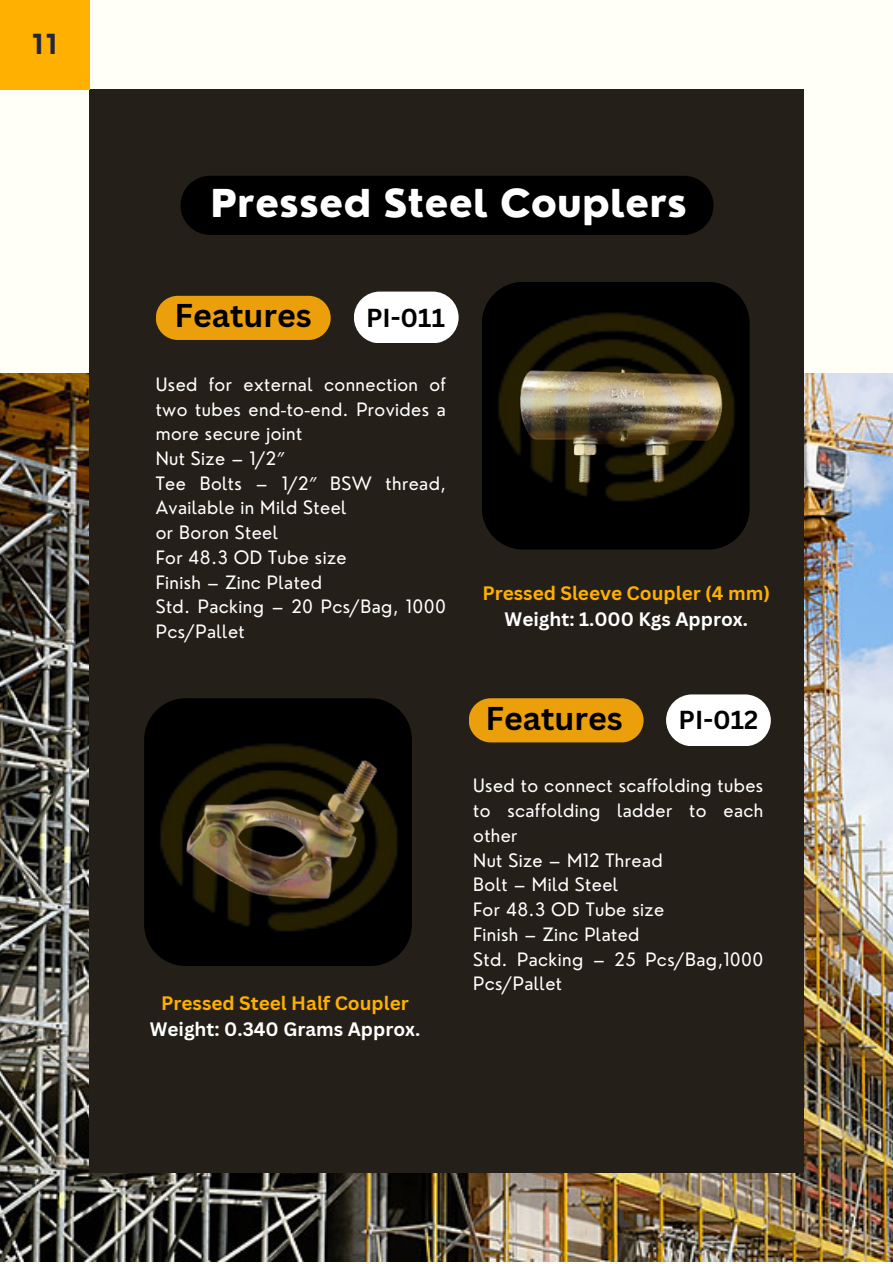
<style>
.page{position:relative;width:893px;height:1264px;background:#fff}
.page>*{position:absolute;margin:0;border:0;box-sizing:border-box;transform-origin:0 0}
.t1{font:800 37.5px "Nourd";color:#fff}
.t2{font:700 32.1px "Canva Sans";color:#000}
.t3{font:700 27px "Nourd";color:#22263e}
.t4{font:700 25.35px "Canva Sans";color:#000}
.t5{font:700 18.9px "Canva Sans";color:#ffb000}
.t6{font:700 18.9px "Canva Sans";color:#fff}
.t7{font:18px/24.8px "Nourd";letter-spacing:.02em;color:#fff}
.s1{font-family:"Noto Sans"}
</style>
<div class="page">
<div style="left:0;top:0;width:892px;height:1262px;background:#fffef7"></div>
<img style="left:0;top:373px;width:892px;height:888px">
<div style="left:89px;top:89px;width:714px;height:1084px;background:#251f19"></div>
<div style="left:0;top:0;width:89px;height:89px;background:#ffb000"></div>
<svg style="left:483px;top:282px;width:264px;height:267px;background:#030202"></svg>
<svg style="left:156px;top:953px;width:244px;height:13px;background:#020201"></svg>
<div style="left:180px;top:176px;width:533px;height:59px;background:#000;border-radius:30px"></div>
<div style="left:468px;top:698px;width:175px;height:44px;background:#eb9f0b;border-radius:22px"></div>
<div style="left:156px;top:296px;width:174px;height:44px;background:#eb9f0b;border-radius:22px"></div>
<div style="left:354px;top:291px;width:104px;height:52px;background:#fff;border-radius:26px"></div>
<div style="left:666px;top:694px;width:104px;height:52px;background:#fff;border-radius:26px"></div>
<img style="left:510px;top:516px;width:239px;height:6px">
<img style="left:482px;top:303px;width:268px;height:213px">
<img style="left:144px;top:733px;width:268px;height:213px">
<p class="t3" style="left:32px;top:27px;width:26px">11</p>
<p class="t1" style="left:211px;top:179px;width:478px">Pressed Steel Couplers</p>
<p class="t2" style="left:175px;top:292px;width:139px">Features</p>
<p class="t4" style="left:366px;top:300px;width:80px">PI-011</p>
<p class="t7" style="left:156px;top:371px;width:291px;text-align:justify">Used for external connection of two tubes end-to-end. Provides a more secure joint</p>
<p class="t7" style="left:156px;top:446px;width:130px">Nut Size – 1/2<span class="s1">″</span></p>
<p class="t7" style="left:156px;top:470px;width:291px">Tee Bolts – 1/2<span class="s1">″</span> BSW thread,<br>Available in Mild Steel</p>
<p class="t7" style="left:156px;top:520px;width:124px">or Boron Steel</p>
<p class="t7" style="left:156px;top:545px;width:192px">For 48.3 OD Tube size</p>
<p class="t7" style="left:156px;top:569px;width:168px">Finish – Zinc Plated</p>
<p class="t7" style="left:156px;top:594px;width:291px">Std. Packing – 20 Pcs/Bag, 1000<br>Pcs/Pallet</p>
<p class="t5" style="left:161px;top:989px;width:249px">Pressed Steel Half Coupler</p>
<p class="t6" style="left:150px;top:1015px;width:272px">Weight: 0.340 Grams Approx.</p>
<p class="t5" style="left:482px;top:580px;width:289px">Pressed Sleeve Coupler (4 mm)</p>
<p class="t6" style="left:504px;top:605px;width:245px">Weight: 1.000 Kgs Approx.</p>
<p class="t2" style="left:485px;top:695px;width:139px">Features</p>
<p class="t4" style="left:678px;top:702px;width:81px">PI-012</p>
<p class="t7" style="left:473px;top:773px;width:291px;text-align:justify">Used to connect scaffolding tubes to scaffolding ladder to each other</p>
<p class="t7" style="left:473px;top:847px;width:191px">Nut Size – M12 Thread</p>
<p class="t7" style="left:473px;top:872px;width:146px">Bolt – Mild Steel</p>
<p class="t7" style="left:473px;top:896px;width:192px">For 48.3 OD Tube size</p>
<p class="t7" style="left:473px;top:921px;width:168px">Finish – Zinc Plated</p>
<p class="t7" style="left:473px;top:946px;width:291px">Std. Packing – 25 Pcs/Bag,1000<br>Pcs/Pallet</p>
</div>
